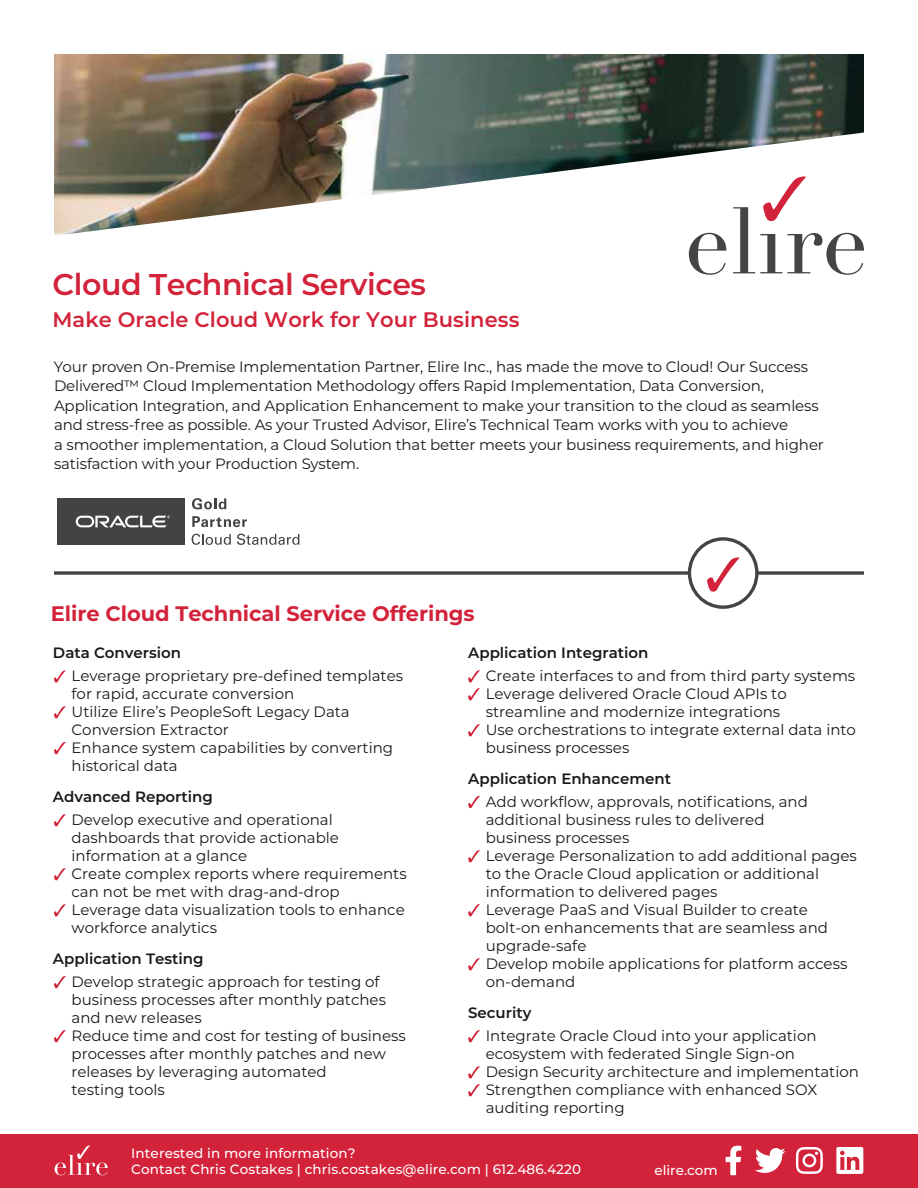
<style>
.page{position:relative;width:918px;height:1188px;background:#fff}
.page>*{position:absolute;margin:0;border:0;box-sizing:border-box;transform-origin:0 0}
.t1{font:600 30px "Montserrat";letter-spacing:-.015em;color:#d3233a}
.t2{font:700 21px "Montserrat";letter-spacing:-.005em;color:#d3233a}
.t3{font:600 21px "Montserrat";letter-spacing:.005em;color:#d3233a}
.t4{font:15px/18px "Montserrat";color:#19191a}
.t5{font:600 15px "Montserrat";color:#19191a}
.t6{font:500 13.5px/16.2px "Montserrat";letter-spacing:.01em;color:#fff}
</style>
<div class="page">
<div style="left:0;top:1134px;width:918px;height:54px;background:#d3233a"></div>
<svg style="left:726px;top:1146px;width:15px;height:29px"></svg>
<svg style="left:836px;top:1147px;width:27px;height:27px"></svg>
<svg style="left:755px;top:1148px;width:30px;height:25px"></svg>
<svg style="left:796px;top:1147px;width:27px;height:27px"></svg>
<svg style="left:55px;top:1145px;width:53px;height:30px"></svg>
<img style="left:54px;top:54px;width:810px;height:182px">
<svg style="left:689px;top:233px;width:37px;height:42px"></svg>
<svg style="left:733px;top:176px;width:131px;height:99px"></svg>
<svg style="left:192px;top:498px;width:34px;height:11px"></svg>
<svg style="left:192px;top:516px;width:55px;height:11px"></svg>
<svg style="left:54px;top:534px;width:810px;height:75px"></svg>
<div style="left:57px;top:498px;width:128px;height:47px;background:#434343"></div>
<svg style="left:76px;top:516px;width:94px;height:11px"></svg>
<svg style="left:468px;top:670px;width:12px;height:12px"></svg>
<svg style="left:468px;top:688px;width:12px;height:12px"></svg>
<svg style="left:468px;top:724px;width:12px;height:12px"></svg>
<svg style="left:468px;top:796px;width:12px;height:12px"></svg>
<svg style="left:468px;top:904px;width:12px;height:12px"></svg>
<svg style="left:468px;top:850px;width:12px;height:12px"></svg>
<svg style="left:468px;top:1030px;width:12px;height:12px"></svg>
<svg style="left:468px;top:958px;width:12px;height:12px"></svg>
<svg style="left:468px;top:1066px;width:12px;height:12px"></svg>
<svg style="left:468px;top:1084px;width:12px;height:12px"></svg>
<svg style="left:54px;top:670px;width:12px;height:13px"></svg>
<svg style="left:54px;top:706px;width:12px;height:12px"></svg>
<svg style="left:54px;top:742px;width:12px;height:12px"></svg>
<svg style="left:54px;top:868px;width:12px;height:12px"></svg>
<svg style="left:54px;top:814px;width:12px;height:12px"></svg>
<svg style="left:54px;top:904px;width:12px;height:12px"></svg>
<svg style="left:54px;top:1030px;width:12px;height:12px"></svg>
<svg style="left:54px;top:976px;width:12px;height:12px"></svg>
<h1 class="t1" style="left:52px;top:272px;width:375px">Cloud Technical Services</h1>
<h2 class="t3" style="left:52px;top:311px;width:469px">Make Oracle Cloud Work for Your Business</h2>
<p class="t4" style="left:54px;top:358px;width:771px;line-height:19.5px">Your proven On-Premise Implementation Partner, Elire Inc., has made the move to Cloud! Our Success Delivered™ Cloud Implementation Methodology offers Rapid Implementation, Data Conversion, Application Integration, and Application Enhancement to make your transition to the cloud as seamless and stress-free as possible. As your Trusted Advisor, Elire’s Technical Team works with you to achieve<br>a smoother implementation, a Cloud Solution that better meets your business requirements, and higher satisfaction with your Production System.</p>
<h2 class="t2" style="left:51px;top:604px;width:425px">Elire Cloud Technical Service Offerings</h2>
<p class="t5" style="left:53px;top:646px;width:130px">Data Conversion</p>
<p class="t4" style="left:72px;top:668px;width:333px">Leverage proprietary pre-defined templates for rapid, accurate conversion<br>Utilize Elire’s PeopleSoft Legacy Data Conversion Extractor<br>Enhance system capabilities by converting historical data</p>
<p class="t5" style="left:53px;top:790px;width:162px">Advanced Reporting</p>
<p class="t4" style="left:72px;top:812px;width:337px">Develop executive and operational dashboards that provide actionable information at a glance<br>Create complex reports where requirements can not be met with drag-and-drop Leverage data visualization tools to enhance workforce analytics</p>
<p class="t4" style="left:72px;top:974px;width:336px">Develop strategic approach for testing of business processes after monthly patches and new releases<br>Reduce time and cost for testing of business processes after monthly patches and new releases by leveraging automated<br>testing tools</p>
<p class="t5" style="left:53px;top:952px;width:152px">Application Testing</p>
<p class="t5" style="left:468px;top:646px;width:182px">Application Integration</p>
<p class="t4" style="left:486px;top:668px;width:372px">Create interfaces to and from third party systems Leverage delivered Oracle Cloud APIs to streamline and modernize integrations<br>Use orchestrations to integrate external data into business processes</p>
<p class="t4" style="left:486px;top:794px;width:372px">Add workflow, approvals, notifications, and additional business rules to delivered<br>business processes<br>Leverage Personalization to add additional pages to the Oracle Cloud application or additional information to delivered pages<br>Leverage PaaS and Visual Builder to create bolt-on enhancements that are seamless and upgrade-safe<br>Develop mobile applications for platform access on-demand</p>
<p class="t5" style="left:468px;top:772px;width:204px">Application Enhancement</p>
<p class="t5" style="left:468px;top:1006px;width:65px">Security</p>
<p class="t4" style="left:486px;top:1028px;width:375px">Integrate Oracle Cloud into your application ecosystem with federated Single Sign-on<br>Design Security architecture and implementation Strengthen compliance with enhanced SOX auditing reporting</p>
<p class="t6" style="left:131px;top:1146px;width:451px">Interested in more information?<br>Contact Chris Costakes | chris.costakes@elire.com | 612.486.4220</p>
<p class="t6" style="left:654px;top:1163px;width:65px">elire.com</p>
</div>
